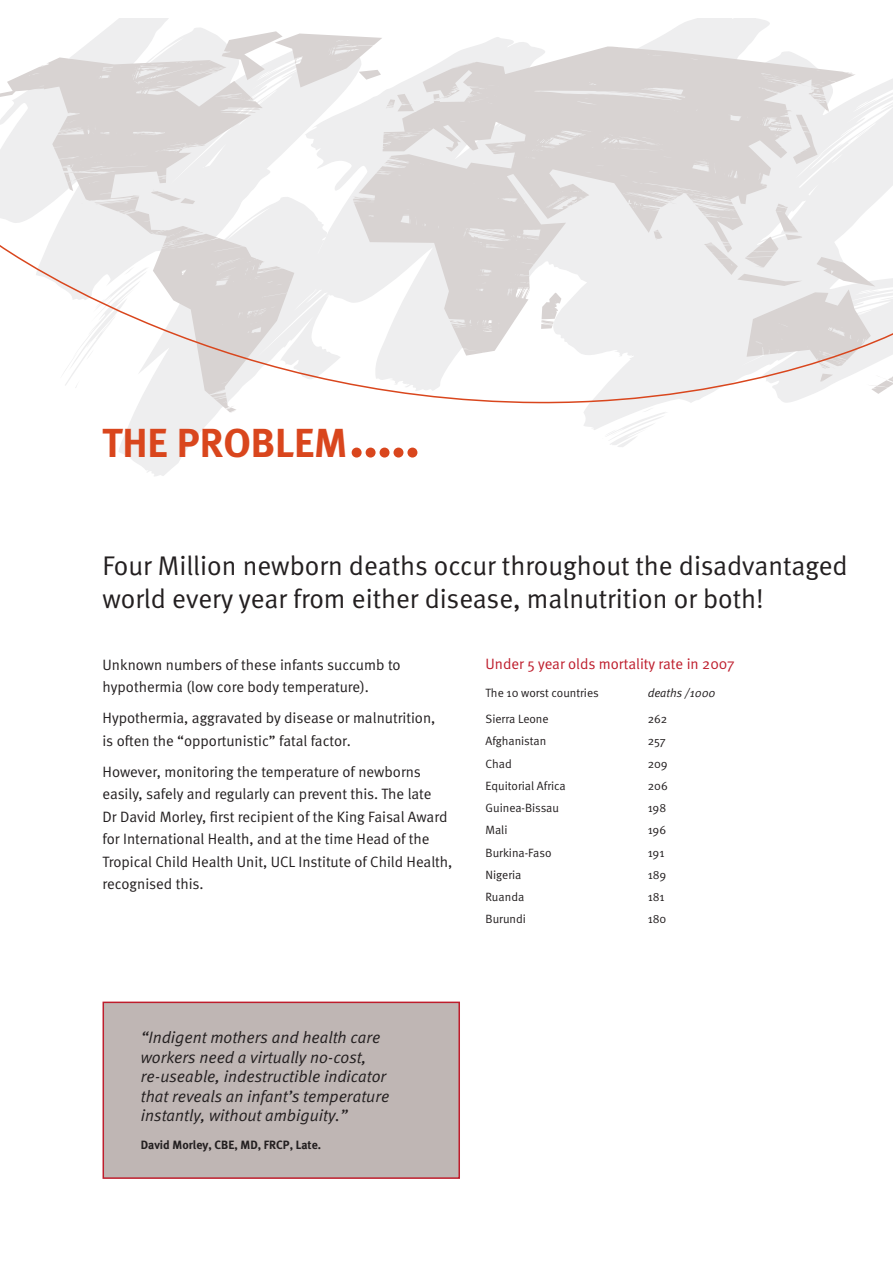
<style>
.page{position:relative;width:893px;height:1263px;background:#fff}
.page>*{position:absolute;margin:0;border:0;box-sizing:border-box;transform-origin:0 0}
.t1{font:700 40.5px "Meta";color:#d9461d}
.t2{font:27px/33px "Meta Normal";color:#231f20}
.t3{font:italic 16.5px/19.5px "Meta Normal";color:#231f20}
.t4{font:15px/22.5px "Meta Normal";color:#231f20}
.t5{font:15px "Meta Normal";color:#be1d2c}
.t6{font:12px "Meta Normal";color:#231f20}
.t7{font:700 12px "Meta";color:#231f20}
.t8{font:italic 12px "Meta Normal";color:#231f20}
</style>
<div class="page">
<svg style="left:119px;top:403px;width:541px;height:73px"></svg>
<svg style="left:601px;top:407px;width:64px;height:40px"></svg>
<svg style="left:119px;top:403px;width:295px;height:10px"></svg>
<svg style="left:0;top:18px;width:892px;height:385px"></svg>
<div style="left:351px;top:447px;width:10px;height:10px;background:#d9461d;border-radius:50%"></div>
<div style="left:379px;top:447px;width:10px;height:10px;background:#d9461d;border-radius:50%"></div>
<div style="left:365px;top:447px;width:10px;height:10px;background:#d9461d;border-radius:50%"></div>
<div style="left:407px;top:447px;width:10px;height:10px;background:#d9461d;border-radius:50%"></div>
<div style="left:393px;top:447px;width:10px;height:10px;background:#d9461d;border-radius:50%"></div>
<div style="left:102px;top:1001px;width:358px;height:177px;background:#bfb6b4;border:2px solid #be1d2c"></div>
<h1 class="t1" style="left:102px;top:419px;width:246px">The problem</h1>
<h2 class="t2" style="left:102px;top:548px;width:746px">Four Million newborn deaths occur throughout the disadvantaged world every year from either disease, malnutrition or both!</h2>
<p class="t4" style="left:102px;top:653px;width:299px">U nknown numbers of these infants succumb to hypothermia (low core body temperature).</p>
<p class="t4" style="left:102px;top:706px;width:334px">Hypothermia, aggravated by disease or malnutrition, is often the “opportunistic” fatal factor.</p>
<p class="t4" style="left:102px;top:760px;width:351px">However, monitoring the temperature of newborns easily, safely and regularly can prevent this. The late<br>Dr David Morley, first recipient of the King Faisal Award for International Health, and at the time Head of the Tropical Child Health U nit, UCL Institute of Child Health, recognised this.</p>
<p class="t5" style="left:485px;top:654px;width:250px">U nder 5 year olds mortality rate in 2007</p>
<p class="t6" style="left:485px;top:685px;width:115px">The 10 worst countries</p>
<p class="t8" style="left:647px;top:685px;width:69px">deaths /1000</p>
<p class="t6" style="left:485px;top:712px;width:65px">Sierra Leone</p>
<p class="t6" style="left:647px;top:712px;width:21px">262</p>
<p class="t6" style="left:485px;top:734px;width:62px">Afghanistan</p>
<p class="t6" style="left:647px;top:734px;width:20px">257</p>
<p class="t6" style="left:485px;top:756px;width:28px">Chad</p>
<p class="t6" style="left:647px;top:756px;width:21px">209</p>
<p class="t6" style="left:485px;top:778px;width:82px">Equitorial Africa</p>
<p class="t6" style="left:647px;top:778px;width:22px">206</p>
<p class="t6" style="left:485px;top:801px;width:75px">Guinea-Bissau</p>
<p class="t6" style="left:647px;top:801px;width:20px">198</p>
<p class="t6" style="left:485px;top:823px;width:23px">Mali</p>
<p class="t6" style="left:647px;top:823px;width:20px">196</p>
<p class="t6" style="left:485px;top:845px;width:67px">Burkina-Faso</p>
<p class="t6" style="left:647px;top:845px;width:18px">191</p>
<p class="t6" style="left:485px;top:867px;width:37px">N igeria</p>
<p class="t6" style="left:647px;top:867px;width:20px">189</p>
<p class="t6" style="left:485px;top:890px;width:40px">Ruanda</p>
<p class="t6" style="left:647px;top:890px;width:18px">181</p>
<p class="t6" style="left:485px;top:912px;width:42px">Burundi</p>
<p class="t6" style="left:647px;top:912px;width:20px">180</p>
<p class="t3" style="left:141px;top:1027px;width:250px">“Indigent mothers and health care workers need a virtually no-cost, re-useable, indestructible indicator that reveals an infant’s temperature instantly, without ambiguity.”</p>
<p class="t7" style="left:141px;top:1137px;width:131px">David Morley, CBE, MD, FRCP</p>
<p class="t7" style="left:289px;top:1137px;width:33px">, Late.</p>
</div>
